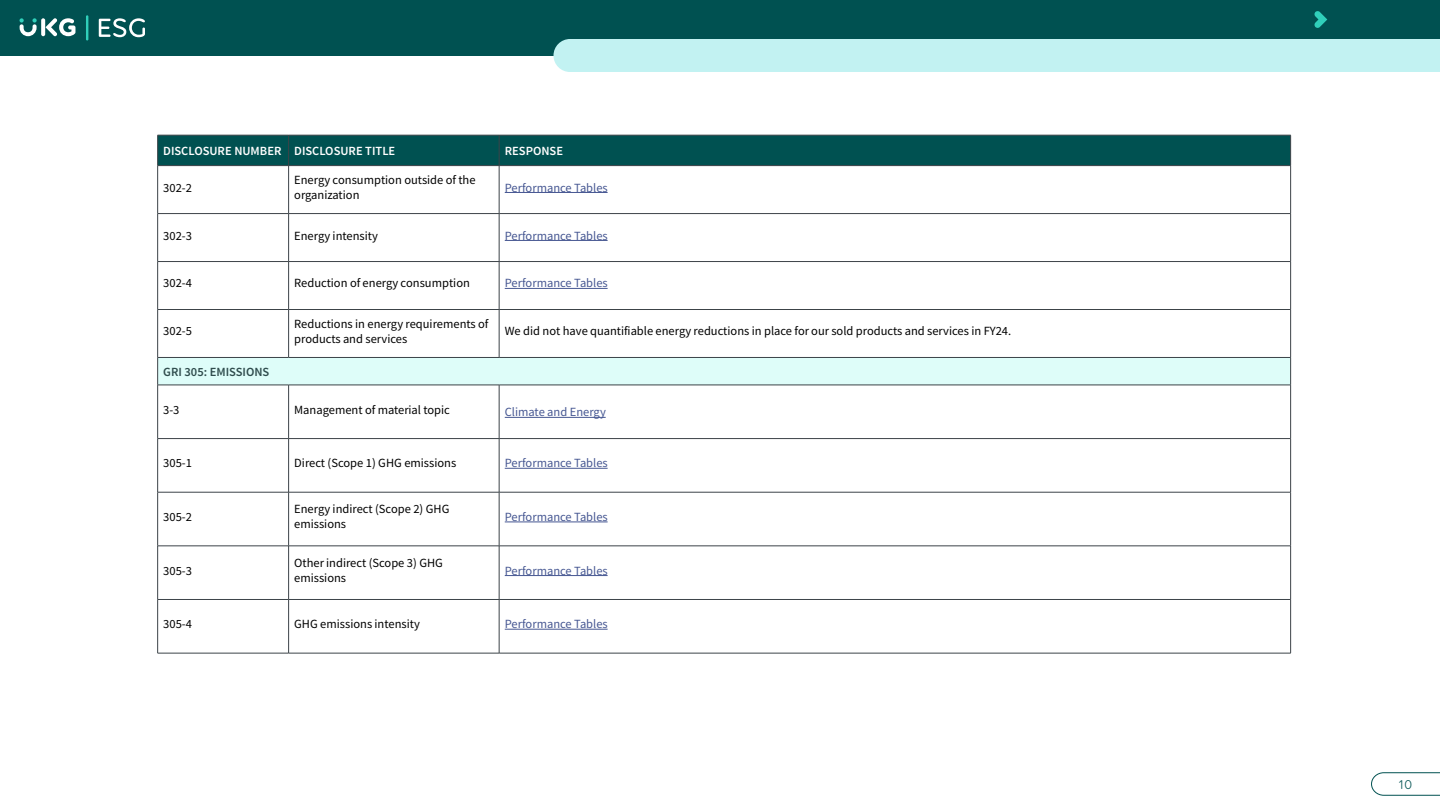
<style>
.page{position:relative;width:1440px;height:810px;background:#fff}
.page>*{position:absolute;margin:0;border:0;box-sizing:border-box;transform-origin:0 0}
.t1{font:13.75px "Volte Rounded";color:#005151}
.Table_Body_1{font:12.5px/15px "Source Sans Variable";color:#000}
.Table_Body_1-2{font:12.5px "Source Sans Variable";color:#465792}
.white_table_header{font:600 12.5px "Source Sans Pro";color:#fff}
.Table_Header_1{font:600 12.5px "Source Sans Pro";color:#2f4c4d}
</style>
<div class="page">
<div style="left:0;top:0;width:1440px;height:56px;background:#005151"></div>
<div style="left:554px;top:39px;width:886px;height:33px;background:#c2f2f2"></div>
<svg style="left:41px;top:18px;width:4px;height:18px"></svg>
<svg style="left:45px;top:18px;width:30px;height:18px"></svg>
<svg style="left:19px;top:18px;width:18px;height:18px"></svg>
<hr style="left:86px;top:15px;width:2px;height:25px;background:#30cfba">
<svg style="left:99px;top:18px;width:46px;height:19px"></svg>
<svg style="left:1314px;top:11px;width:13px;height:17px"></svg>
<svg style="left:1371px;top:772px;width:69px;height:24px"></svg>
<div style="left:158px;top:136px;width:1132px;height:29px;background:#005151"></div>
<div style="left:158px;top:357px;width:1133px;height:28px;background:#defdf9"></div>
<hr style="left:158px;top:135px;width:131px;height:1px;background:#3c4348">
<hr style="left:157px;top:135px;width:1px;height:30px;background:#3c4348">
<hr style="left:289px;top:135px;width:210px;height:1px;background:#3c4348">
<hr style="left:499px;top:135px;width:792px;height:1px;background:#3c4348">
<hr style="left:1290px;top:135px;width:1px;height:30px;background:#3c4348">
<hr style="left:158px;top:165px;width:131px;height:1px;background:#3c4348">
<hr style="left:289px;top:165px;width:210px;height:1px;background:#3c4348">
<hr style="left:499px;top:165px;width:792px;height:1px;background:#3c4348">
<svg style="left:157px;top:358px;width:1px;height:27px"></svg>
<hr style="left:158px;top:385px;width:131px;height:1px;background:#3c4348">
<hr style="left:289px;top:385px;width:210px;height:1px;background:#3c4348">
<hr style="left:499px;top:385px;width:792px;height:1px;background:#3c4348">
<hr style="left:157px;top:166px;width:1px;height:47px;background:#3c4348">
<hr style="left:288px;top:166px;width:1px;height:47px;background:#3c4348">
<hr style="left:499px;top:166px;width:1px;height:47px;background:#3c4348">
<hr style="left:1290px;top:166px;width:1px;height:47px;background:#3c4348">
<hr style="left:157px;top:214px;width:1px;height:47px;background:#3c4348">
<hr style="left:288px;top:214px;width:1px;height:47px;background:#3c4348">
<hr style="left:499px;top:214px;width:1px;height:47px;background:#3c4348">
<hr style="left:1290px;top:214px;width:1px;height:47px;background:#3c4348">
<hr style="left:157px;top:262px;width:1px;height:47px;background:#3c4348">
<hr style="left:288px;top:262px;width:1px;height:47px;background:#3c4348">
<hr style="left:499px;top:262px;width:1px;height:47px;background:#3c4348">
<hr style="left:1290px;top:262px;width:1px;height:47px;background:#3c4348">
<hr style="left:157px;top:310px;width:1px;height:47px;background:#3c4348">
<hr style="left:288px;top:310px;width:1px;height:47px;background:#3c4348">
<hr style="left:499px;top:310px;width:1px;height:47px;background:#3c4348">
<hr style="left:1290px;top:310px;width:1px;height:47px;background:#3c4348">
<svg style="left:1290px;top:358px;width:1px;height:27px"></svg>
<hr style="left:157px;top:385px;width:1px;height:53px;background:#3c4348">
<hr style="left:288px;top:385px;width:1px;height:53px;background:#3c4348">
<hr style="left:499px;top:385px;width:1px;height:53px;background:#3c4348">
<hr style="left:1290px;top:385px;width:1px;height:53px;background:#3c4348">
<hr style="left:157px;top:439px;width:1px;height:53px;background:#3c4348">
<hr style="left:288px;top:439px;width:1px;height:53px;background:#3c4348">
<hr style="left:499px;top:439px;width:1px;height:53px;background:#3c4348">
<hr style="left:1290px;top:439px;width:1px;height:53px;background:#3c4348">
<hr style="left:157px;top:492px;width:1px;height:54px;background:#3c4348">
<hr style="left:288px;top:492px;width:1px;height:54px;background:#3c4348">
<hr style="left:499px;top:492px;width:1px;height:54px;background:#3c4348">
<hr style="left:1290px;top:492px;width:1px;height:54px;background:#3c4348">
<hr style="left:157px;top:546px;width:1px;height:53px;background:#3c4348">
<hr style="left:288px;top:546px;width:1px;height:53px;background:#3c4348">
<hr style="left:499px;top:546px;width:1px;height:53px;background:#3c4348">
<hr style="left:1290px;top:546px;width:1px;height:53px;background:#3c4348">
<hr style="left:157px;top:600px;width:1px;height:53px;background:#3c4348">
<hr style="left:288px;top:600px;width:1px;height:53px;background:#3c4348">
<hr style="left:499px;top:600px;width:1px;height:53px;background:#3c4348">
<hr style="left:1290px;top:600px;width:1px;height:53px;background:#3c4348">
<hr style="left:288px;top:135px;width:1px;height:30px;background:#3c4348">
<hr style="left:499px;top:135px;width:1px;height:30px;background:#3c4348">
<hr style="left:158px;top:213px;width:131px;height:1px;background:#3c4348">
<hr style="left:289px;top:213px;width:210px;height:1px;background:#3c4348">
<hr style="left:499px;top:213px;width:792px;height:1px;background:#3c4348">
<hr style="left:158px;top:261px;width:131px;height:1px;background:#3c4348">
<hr style="left:289px;top:261px;width:210px;height:1px;background:#3c4348">
<hr style="left:499px;top:261px;width:792px;height:1px;background:#3c4348">
<hr style="left:158px;top:309px;width:131px;height:1px;background:#3c4348">
<hr style="left:289px;top:309px;width:210px;height:1px;background:#3c4348">
<hr style="left:499px;top:309px;width:792px;height:1px;background:#3c4348">
<hr style="left:158px;top:357px;width:131px;height:1px;background:#3c4348">
<hr style="left:289px;top:357px;width:210px;height:1px;background:#3c4348">
<hr style="left:499px;top:357px;width:792px;height:1px;background:#3c4348">
<hr style="left:158px;top:438px;width:131px;height:1px;background:#3c4348">
<hr style="left:289px;top:438px;width:210px;height:1px;background:#3c4348">
<hr style="left:499px;top:438px;width:792px;height:1px;background:#3c4348">
<hr style="left:158px;top:492px;width:131px;height:1px;background:#3c4348">
<hr style="left:289px;top:492px;width:210px;height:1px;background:#3c4348">
<hr style="left:499px;top:492px;width:792px;height:1px;background:#3c4348">
<hr style="left:158px;top:546px;width:131px;height:1px;background:#3c4348">
<hr style="left:289px;top:546px;width:210px;height:1px;background:#3c4348">
<hr style="left:499px;top:546px;width:792px;height:1px;background:#3c4348">
<hr style="left:158px;top:599px;width:131px;height:1px;background:#3c4348">
<hr style="left:289px;top:599px;width:210px;height:1px;background:#3c4348">
<hr style="left:499px;top:599px;width:792px;height:1px;background:#3c4348">
<hr style="left:158px;top:653px;width:131px;height:1px;background:#3c4348">
<hr style="left:289px;top:653px;width:210px;height:1px;background:#3c4348">
<hr style="left:499px;top:653px;width:792px;height:1px;background:#3c4348">
<hr style="left:505px;top:192px;width:103px;height:1px;background:#465792">
<hr style="left:505px;top:240px;width:103px;height:1px;background:#465792">
<hr style="left:505px;top:288px;width:103px;height:1px;background:#465792">
<hr style="left:505px;top:417px;width:101px;height:1px;background:#465792">
<hr style="left:505px;top:468px;width:103px;height:1px;background:#465792">
<hr style="left:505px;top:522px;width:103px;height:1px;background:#465792">
<hr style="left:505px;top:575px;width:103px;height:1px;background:#465792">
<hr style="left:505px;top:629px;width:103px;height:1px;background:#465792">
<p class="white_table_header" style="left:163px;top:143px;width:120px">DISCLOSURE NUMBER</p>
<p class="white_table_header" style="left:294px;top:143px;width:103px">DISCLOSURE TITLE</p>
<p class="white_table_header" style="left:505px;top:143px;width:60px">RESPONSE</p>
<p class="Table_Body_1" style="left:163px;top:180px;width:30px">302-2</p>
<p class="Table_Body_1" style="left:294px;top:172px;width:183px">Energy consumption outside of the organization</p>
<p class="Table_Body_1-2" style="left:505px;top:180px;width:105px">Performance Tables</p>
<p class="Table_Body_1" style="left:163px;top:228px;width:30px">302-3</p>
<p class="Table_Body_1" style="left:294px;top:228px;width:85px">Energy intensity</p>
<p class="Table_Body_1-2" style="left:505px;top:228px;width:105px">Performance Tables</p>
<p class="Table_Body_1" style="left:163px;top:276px;width:30px">302-4</p>
<p class="Table_Body_1" style="left:294px;top:276px;width:177px">Reduction of energy consumption</p>
<p class="Table_Body_1-2" style="left:505px;top:276px;width:105px">Performance Tables</p>
<p class="Table_Body_1" style="left:163px;top:324px;width:30px">302-5</p>
<p class="Table_Body_1" style="left:294px;top:316px;width:196px">Reductions in energy requirements of products and services</p>
<p class="Table_Body_1" style="left:505px;top:324px;width:508px">We did not have quantifiable energy reductions in place for our sold products and services in FY24.</p>
<p class="Table_Header_1" style="left:163px;top:364px;width:108px">GRI 305: EMISSIONS</p>
<p class="Table_Body_1" style="left:163px;top:402px;width:18px">3-3</p>
<p class="Table_Body_1" style="left:294px;top:402px;width:157px">Management of material topic</p>
<p class="Table_Body_1-2" style="left:505px;top:405px;width:103px">Climate and Energy</p>
<p class="Table_Body_1" style="left:163px;top:456px;width:30px">305-1</p>
<p class="Table_Body_1" style="left:294px;top:456px;width:164px">Direct (Scope 1) GHG emissions</p>
<p class="Table_Body_1-2" style="left:505px;top:456px;width:105px">Performance Tables</p>
<p class="Table_Body_1" style="left:163px;top:509px;width:30px">305-2</p>
<p class="Table_Body_1" style="left:294px;top:502px;width:157px">Energy indirect (Scope 2) GHG emissions</p>
<p class="Table_Body_1-2" style="left:505px;top:509px;width:105px">Performance Tables</p>
<p class="Table_Body_1" style="left:163px;top:563px;width:30px">305-3</p>
<p class="Table_Body_1" style="left:294px;top:556px;width:150px">Other indirect (Scope 3) GHG emissions</p>
<p class="Table_Body_1-2" style="left:505px;top:563px;width:105px">Performance Tables</p>
<p class="Table_Body_1" style="left:163px;top:617px;width:30px">305-4</p>
<p class="Table_Body_1" style="left:294px;top:617px;width:127px">GHG emissions intensity</p>
<p class="Table_Body_1-2" style="left:505px;top:617px;width:105px">Performance Tables</p>
<p class="t1" style="left:1398px;top:776px;width:15px">10</p>
</div>
